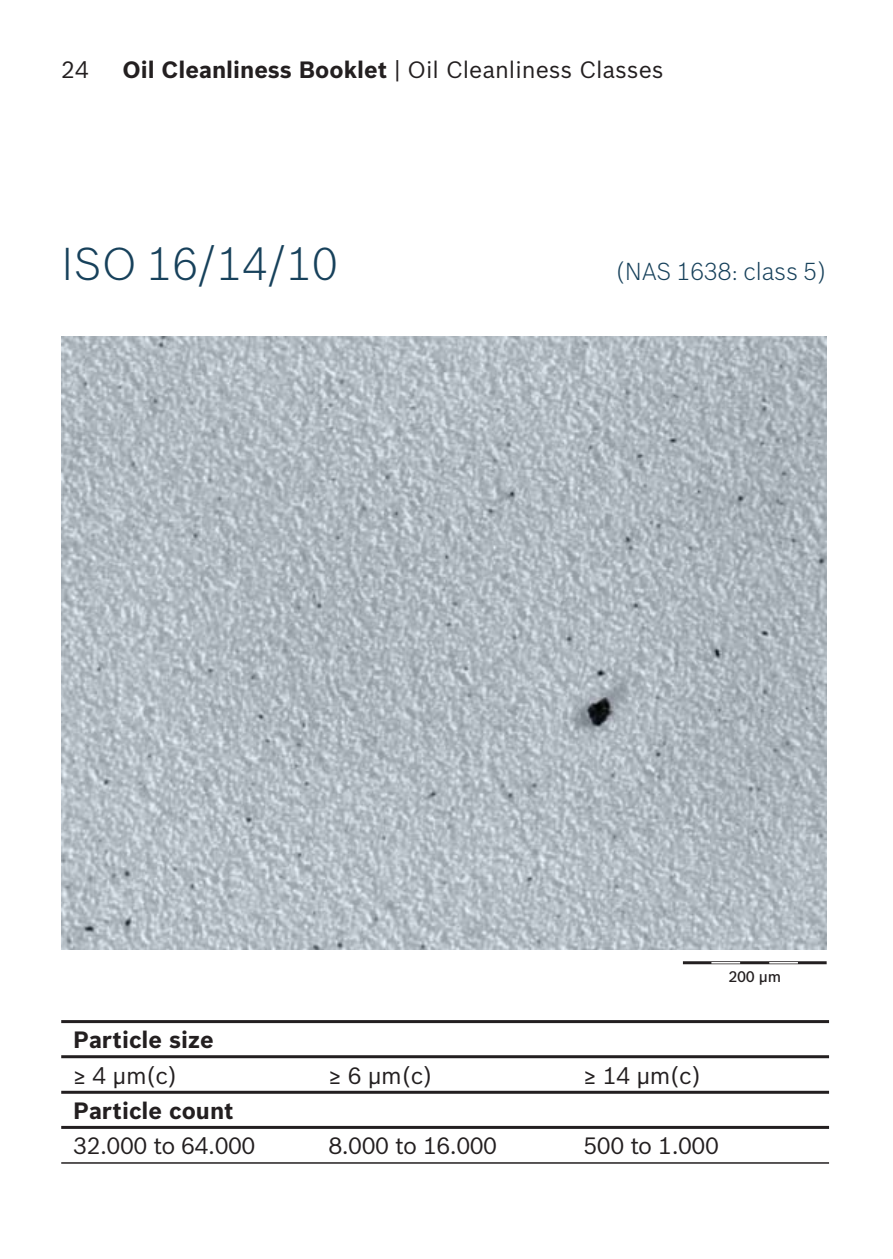
<style>
.page{position:relative;width:893px;height:1259px;background:#fff}
.page>*{position:absolute;margin:0;border:0;box-sizing:border-box;transform-origin:0 0}
.t1{font:300 45px "Bosch Sans";color:#17415b}
.t2{font:300 24px "Bosch Sans";color:#17415b}
.t3{font:23.1px "Bosch Sans";letter-spacing:-.02em;color:#231f20}
.t4{font:23.1px "Bosch Sans";color:#231f20}
.t5{font:700 23.1px "Bosch Sans";color:#231f20}
.t6{font:500 15px "Bosch Sans";color:#231f20}
.s1{font-weight:700}
</style>
<div class="page">
<svg style="left:61px;top:1023px;width:768px;height:103px"></svg>
<hr style="left:61px;top:1020px;width:768px;height:3px;background:#231f20">
<hr style="left:61px;top:1055px;width:768px;height:3px;background:#231f20">
<hr style="left:61px;top:1090px;width:768px;height:3px;background:#231f20">
<hr style="left:61px;top:1126px;width:768px;height:3px;background:#231f20">
<hr style="left:61px;top:1162px;width:768px;height:1px;background:#231f20">
<img style="left:61px;top:337px;width:766px;height:612px">
<hr style="left:683px;top:961px;width:144px;height:3px;background:#231f20">
<svg style="left:711px;top:962px;width:29px;height:1px"></svg>
<svg style="left:769px;top:962px;width:29px;height:1px"></svg>
<p class="t3" style="left:61px;top:60px;width:29px">24</p>
<p class="t4" style="left:122px;top:60px;width:543px"><span class="s1">Oil Cleanliness Booklet</span> | Oil Cleanliness Classes</p>
<h1 class="t1" style="left:61px;top:246px;width:278px">ISO 16/14/10</h1>
<p class="t2" style="left:616px;top:262px;width:213px">(NAS 1638: class 5)</p>
<p class="t6" style="left:728px;top:970px;width:54px">200 µm</p>
<p class="t5" style="left:73px;top:1030px;width:142px">Particle size</p>
<p class="t3" style="left:73px;top:1066px;width:106px">≥ 4 µm(c)</p>
<p class="t3" style="left:328px;top:1066px;width:106px">≥ 6 µm(c)</p>
<p class="t3" style="left:583px;top:1066px;width:119px">≥ 14 µm(c)</p>
<p class="t5" style="left:73px;top:1101px;width:162px">Particle count</p>
<p class="t3" style="left:73px;top:1137px;width:184px">32.000 to 64.000</p>
<p class="t3" style="left:328px;top:1137px;width:170px">8.000 to 16.000</p>
<p class="t3" style="left:583px;top:1137px;width:137px">500 to 1.000</p>
</div>
